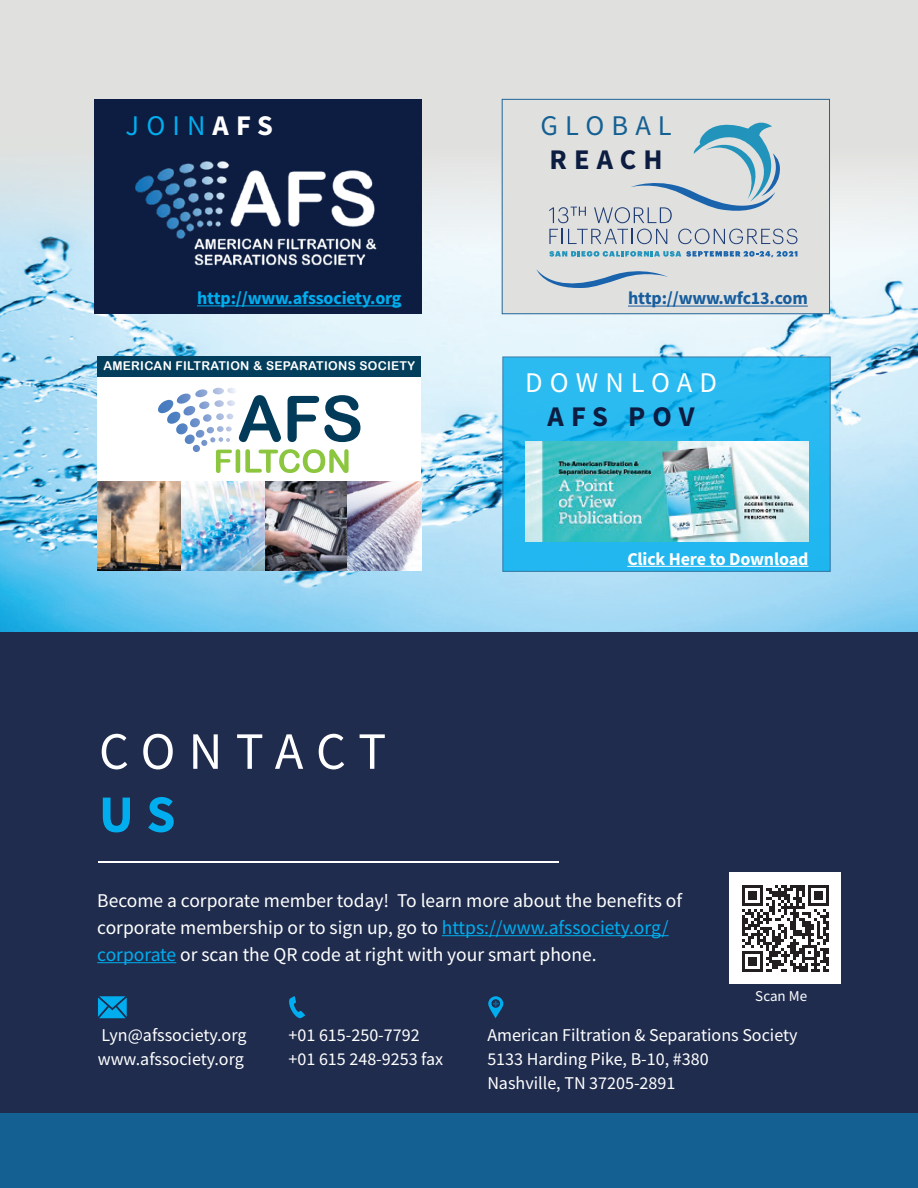
<style>
.page{position:relative;width:918px;height:1188px;background:#fff}
.page>*{position:absolute;margin:0;border:0;box-sizing:border-box;transform-origin:0 0}
.t1{font:52.5px "Source Sans Pro";letter-spacing:.235em;color:#fff}
.t2{font:700 52.5px "Source Sans Pro";color:#00aeef}
.t3{font:700 28.5px "Source Sans Pro";letter-spacing:.25em;color:#0c1d41}
.t4{font:28.5px "Source Sans Pro";letter-spacing:.25em;color:#fff}
.t5{font:28.5px "Source Sans Pro";color:#00aeef}
.t6{font:28.5px "Source Sans Pro";letter-spacing:.25em;color:#156093}
.t7{font:19.5px/27px "Source Sans Pro";color:#fff}
.t8{font:18px/24px "Source Sans Pro";color:#fff}
.t9{font:700 18px "Source Sans Pro";letter-spacing:-.01em;color:#00aeef}
.t10{font:700 18px "Source Sans Pro";letter-spacing:-.01em;color:#175d9e}
.t11{font:700 18px "Source Sans Pro";letter-spacing:-.01em;color:#fff}
.t12{font:15px "Source Sans Pro";color:#fff}
.t13{font:12.15px "Arial Rounded MT Bold";letter-spacing:.025em;color:#fff}
.s1{font-weight:700;color:#fff}
.s2{color:#00aeef}
</style>
<div class="page">
<div style="left:0;top:0;width:918px;height:635px;background:#e0e1df"></div>
<div style="left:0;top:621px;width:918px;height:497px;background:#1f2c4d"></div>
<div style="left:0;top:1114px;width:918px;height:74px;background:#156093"></div>
<img style="left:0;top:135px;width:918px;height:497px">
<hr style="left:98px;top:861px;width:461px;height:2px;background:#fff">
<svg style="left:98px;top:996px;width:29px;height:22px"></svg>
<svg style="left:289px;top:996px;width:16px;height:22px"></svg>
<svg style="left:488px;top:996px;width:15px;height:22px"></svg>
<svg style="left:503px;top:357px;width:327px;height:215px;background:#28b8ee"></svg>
<img style="left:526px;top:441px;width:282px;height:100px">
<hr style="left:627px;top:566px;width:181px;height:1px;background:#fff">
<div style="left:94px;top:99px;width:327px;height:215px;background:#0c1d41"></div>
<hr style="left:197px;top:305px;width:205px;height:1px;background:#00aeef">
<img style="left:135px;top:162px;width:242px;height:104px">
<div style="left:502px;top:99px;width:328px;height:215px;background:#e0e1df;border:1px solid #216497"></div>
<svg style="left:549px;top:207px;width:37px;height:16px"></svg>
<svg style="left:549px;top:229px;width:118px;height:15px"></svg>
<svg style="left:678px;top:229px;width:119px;height:15px"></svg>
<svg style="left:537px;top:270px;width:131px;height:18px"></svg>
<svg style="left:594px;top:123px;width:186px;height:100px"></svg>
<svg style="left:549px;top:251px;width:248px;height:6px"></svg>
<hr style="left:628px;top:306px;width:180px;height:1px;background:#175d9e">
<hr style="left:442px;top:935px;width:227px;height:1px;background:#00aeef">
<hr style="left:97px;top:962px;width:79px;height:1px;background:#00aeef">
<div style="left:730px;top:873px;width:111px;height:111px;background:#fff"></div>
<svg style="left:742px;top:885px;width:87px;height:87px"></svg>
<div style="left:97px;top:356px;width:324px;height:215px;background:#fff"></div>
<img style="left:97px;top:482px;width:324px;height:89px">
<div style="left:97px;top:356px;width:324px;height:20px;background:#033e5d"></div>
<svg style="left:158px;top:388px;width:202px;height:85px"></svg>
<h2 class="t5" style="left:126px;top:107px;width:149px">JOIN<span class="s1">AFS</span></h2>
<p class="t9" style="left:197px;top:287px;width:206px">http://www.afssociety.org</p>
<p class="t13" style="left:103px;top:359px;width:313px">AMERICAN FILTRATION &amp; SEPARATIONS SOCIETY</p>
<h1 class="t1" style="left:99px;top:718px;width:289px">CONTACT</h1>
<h1 class="t2" style="left:99px;top:781px;width:78px">US</h1>
<h2 class="t6" style="left:540px;top:107px;width:133px">GLOBAL</h2>
<h2 class="t3" style="left:550px;top:141px;width:115px">REACH</h2>
<p class="t10" style="left:628px;top:287px;width:181px">http://www.wfc13.com</p>
<h2 class="t4" style="left:525px;top:364px;width:193px">DOWNLOAD</h2>
<h2 class="t3" style="left:548px;top:398px;width:149px">AFS POV</h2>
<p class="t11" style="left:627px;top:547px;width:183px">Click Here to Download</p>
<p class="t7" style="left:97px;top:887px;width:586px">Become a corporate member today! To learn more about the benefits of corporate membership or to sign up, go to <span class="s2">https://www.afssociety.org/ corporate</span> or scan the QR code at right with your smart phone.</p>
<p class="t12" style="left:755px;top:986px;width:53px">Scan Me</p>
<p class="t8" style="left:98px;top:1023px;width:150px">Lyn@afssociety.org www.afssociety.org</p>
<p class="t8" style="left:289px;top:1023px;width:156px">+01 615-250-7792 +01 615 248-9253 fax</p>
<p class="t8" style="left:487px;top:1023px;width:312px">American Filtration &amp; Separations Society<br>5133 Harding Pike, B-10, #380<br>Nashville, TN 37205-2891</p>
</div>
